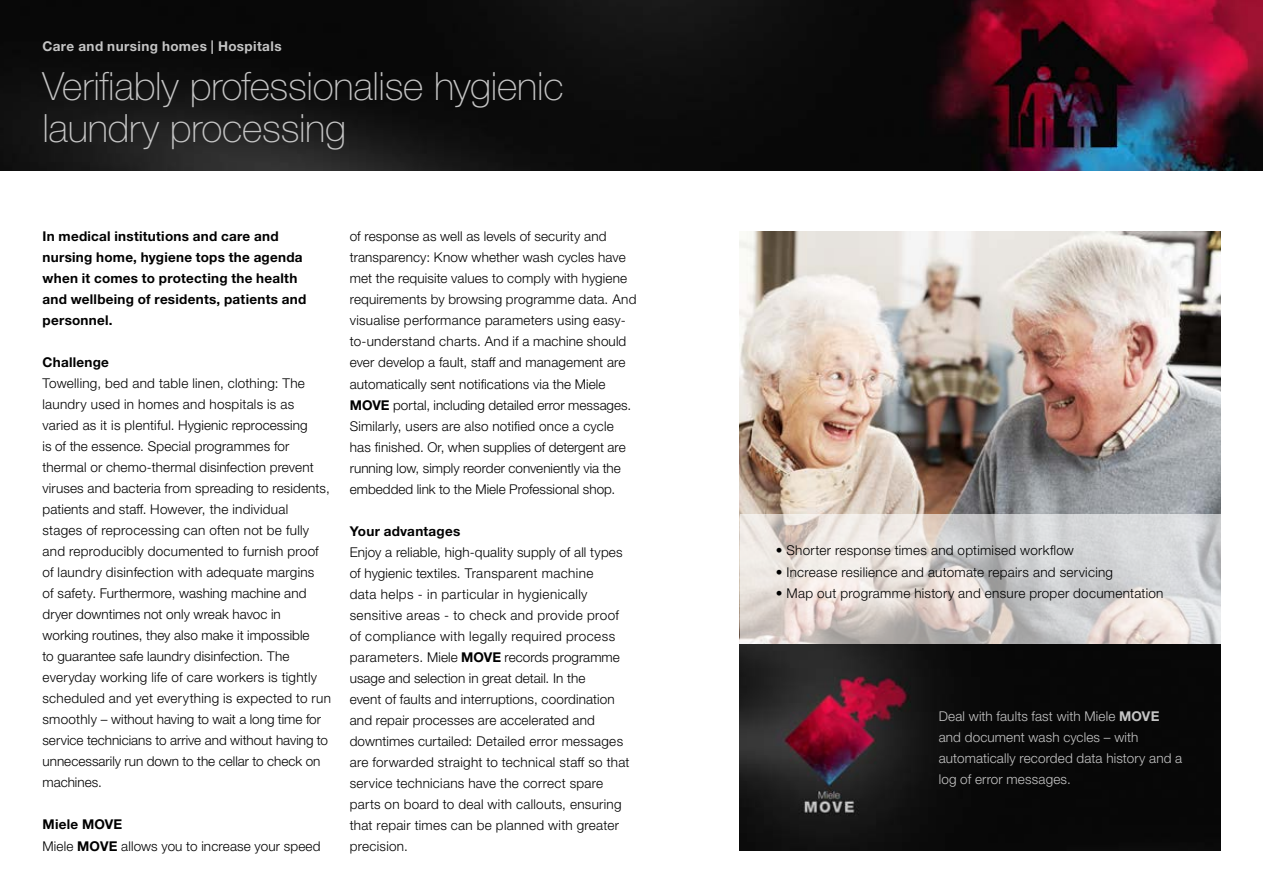
<style>
.page{position:relative;width:1263px;height:893px;background:#fff}
.page>*{position:absolute;margin:0;border:0;box-sizing:border-box;transform-origin:0 0}
.t1{font:100 39px/42px "Helvetica Neue LTW1 G";letter-spacing:-.01em;color:#c5c5c5}
.t2{font:300 13.5px/21px "Helvetica Neue LTW1 G";letter-spacing:.01em;color:#000}
.t3{font:700 13.5px/21px "Helvetica Neue LTW1 G";letter-spacing:.02em;color:#000}
.t4{font:300 13.5px/21px "Helvetica Neue LTW1 G";letter-spacing:.01em;color:#c5c5c5}
.t5{font:700 13.5px "Helvetica Neue LTW1 G";letter-spacing:.03em;color:#c5c5c5}
.s1{font-weight:700}
</style>
<div class="page">
<img style="left:739px;top:232px;width:481px;height:282px">
<svg style="left:739px;top:514px;width:481px;height:130px;background:#d7d3d1"></svg>
<img style="left:0;top:0;width:1263px;height:170px">
<svg style="left:739px;top:644px;width:481px;height:206px;background:#181012"></svg>
<p class="t5" style="left:43px;top:38px;width:241px">Care and nursing homes | Hospitals</p>
<h1 class="t1" style="left:43px;top:65px;width:523px">Verifiably professionalise hygienic laundry processing</h1>
<p class="t3" style="left:43px;top:226px;width:265px">In medical institutions and care and nursing home, hygiene tops the agenda when it comes to protecting the health and wellbeing of residents, patients and personnel.</p>
<p class="t3" style="left:43px;top:352px;width:68px">Challenge</p>
<p class="t2" style="left:43px;top:373px;width:290px">Towelling, bed and table linen, clothing: The laundry used in homes and hospitals is as varied as it is plentiful. Hygienic reprocessing<br>is of the essence. Special programmes for thermal or chemo-thermal disinfection prevent viruses and bacteria from spreading to residents, patients and staff. However, the individual stages of reprocessing can often not be fully and reproducibly documented to furnish proof of laundry disinfection with adequate margins<br>of safety. Furthermore, washing machine and dryer downtimes not only wreak havoc in<br>working routines, they also make it impossible<br>to guarantee safe laundry disinfection. The everyday working life of care workers is tightly scheduled and yet everything is expected to run smoothly – without having to wait a long time for service technicians to arrive and without having to unnecessarily run down to the cellar to check on machines.</p>
<p class="t2" style="left:43px;top:814px;width:279px"><span class="s1">Miele MOVE<br></span>Miele <span class="s1">MOVE</span> allows you to increase your speed</p>
<p class="t2" style="left:350px;top:226px;width:288px">of response as well as levels of security and transparency: Know whether wash cycles have met the requisite values to comply with hygiene requirements by browsing programme data. And visualise performance parameters using easy&shy;to-understand charts. And if a machine should ever develop a fault, staff and management are automatically sent notifications via the Miele <span class="s1">MOVE</span> portal, including detailed error messages.<br>Similarly, users are also notified once a cycle has finished. Or, when supplies of detergent are running low, simply reorder conveniently via the embedded link to the Miele Professional shop.</p>
<p class="t3" style="left:350px;top:520px;width:112px">Your advantages</p>
<p class="t2" style="left:350px;top:541px;width:281px">Enjoy a reliable, high-quality supply of all types of hygienic textiles. Transparent machine<br>data helps - in particular in hygienically sensitive areas - to check and provide proof of compliance with legally required process parameters. Miele <span class="s1">MOVE</span> records programme usage and selection in great detail. In the<br>event of faults and interruptions, coordination and repair processes are accelerated and downtimes curtailed: Detailed error messages are forwarded straight to technical staff so that service technicians have the correct spare parts on board to deal with callouts, ensuring that repair times can be planned with greater precision.</p>
<p class="t2" style="left:776px;top:540px;width:300px">• Shorter response times and optimised workflow</p>
<p class="t2" style="left:776px;top:561px;width:339px">• Increase resilience and automate repairs and servicing</p>
<p class="t2" style="left:776px;top:582px;width:389px">• Map out programme history and ensure proper documentation</p>
<p class="t4" style="left:939px;top:705px;width:245px">Deal with faults fast with Miele <span class="s1">MOVE </span>and document wash cycles – with automatically recorded data history and a log of error messages.</p>
</div>
